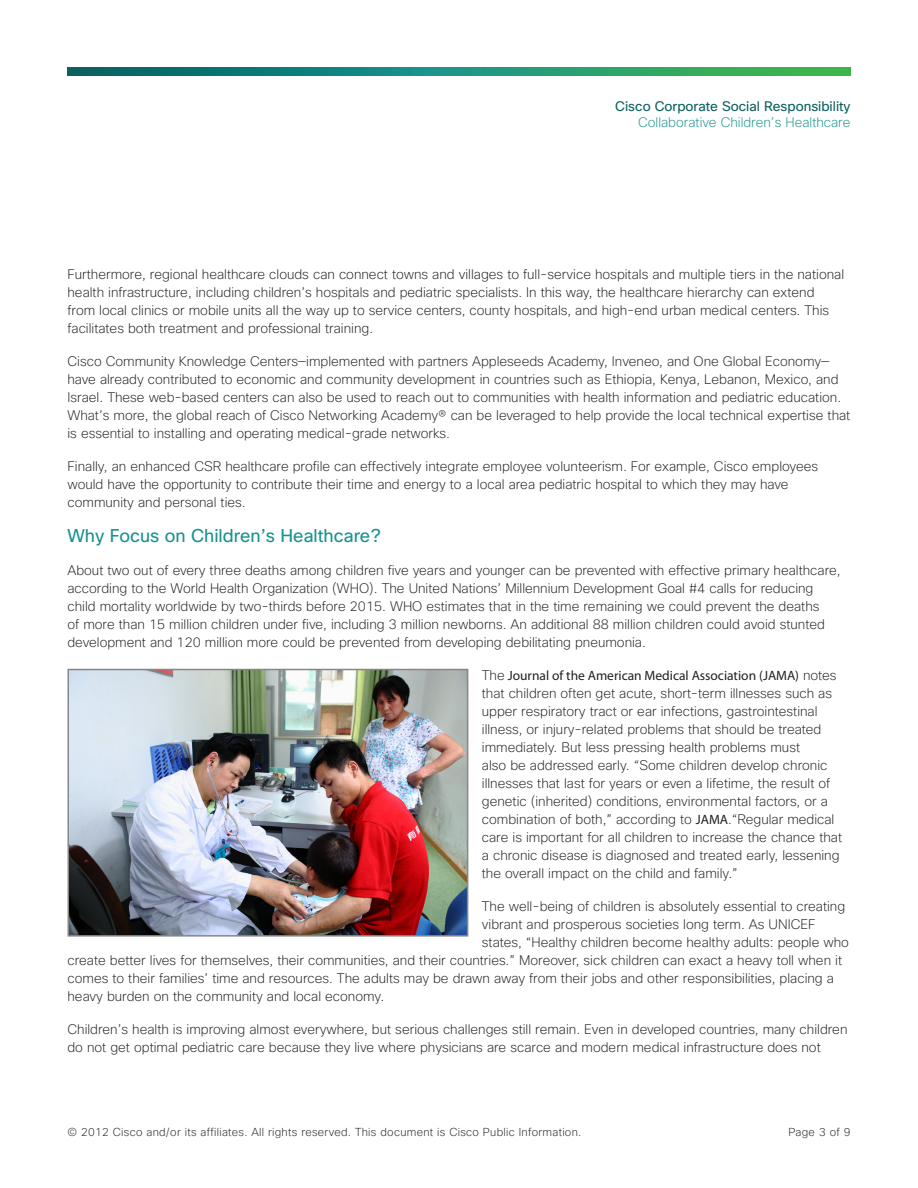
<style>
.page{position:relative;width:918px;height:1188px;background:#fff}
.page>*{position:absolute;margin:0;border:0;box-sizing:border-box;transform-origin:0 0}
.t1{font:18px "Cisco Sans";color:#19938f}
.t2{font:200 13.5px/18px "Cisco Sans";color:#231f20}
.t3{font:13.5px "Myriad Pro";color:#231f20}
.t4{font:13.5px "Cisco Sans";color:#0d605f}
.t5{font:200 13.5px "Cisco Sans";color:#19938f}
.t6{font:200 11.25px "Cisco Sans";letter-spacing:.025em;color:#231f20}
.s1{font-family:"Cisco Sans";font-weight:200}
.s2{font-family:"Myriad Pro";font-weight:400}
</style>
<div class="page">
<svg style="left:68px;top:68px;width:782px;height:8px;background:#1e906e"></svg>
<img style="left:71px;top:672px;width:394px;height:262px">
<div style="left:68px;top:669px;width:400px;height:268px;border:2px solid #878787"></div>
<p class="t4" style="left:615px;top:98px;width:237px">Cisco Corporate Social Responsibility</p>
<p class="t5" style="left:638px;top:114px;width:214px">Collaborative Children’s Healthcare</p>
<p class="t2" style="left:68px;top:265px;width:778px">Furthermore, regional healthcare clouds can connect towns and villages to full-service hospitals and multiple tiers in the national health infrastructure, including children’s hospitals and pediatric specialists. In this way, the healthcare hierarchy can extend from local clinics or mobile units all the way up to service centers, county hospitals, and high-end urban medical centers. This facilitates both treatment and professional training.</p>
<p class="t2" style="left:68px;top:352px;width:784px">Cisco Community Knowledge Centers—implemented with partners Appleseeds Academy, Inveneo, and One Global Economy— have already contributed to economic and community development in countries such as Ethiopia, Kenya, Lebanon, Mexico, and Israel. These web-based centers can also be used to reach out to communities with health information and pediatric education.<br>What’s more, the global reach of Cisco Networking Academy® can be leveraged to help provide the local technical expertise that is essential to installing and operating medical-grade networks.</p>
<p class="t2" style="left:68px;top:457px;width:752px">Finally, an enhanced CSR healthcare profile can effectively integrate employee volunteerism. For example, Cisco employees would have the opportunity to contribute their time and energy to a local area pediatric hospital to which they may have community and personal ties.</p>
<h1 class="t1" style="left:68px;top:524px;width:315px">Why Focus on Children’s Healthcare?</h1>
<p class="t2" style="left:68px;top:561px;width:775px">About two out of every three deaths among children five years and younger can be prevented with effective primary healthcare, according to the World Health Organization (WHO). The United Nations’ Millennium Development Goal #4 calls for reducing child mortality worldwide by two-thirds before 2015. WHO estimates that in the time remaining we could prevent the deaths<br>of more than 15 million children under five, including 3 million newborns. An additional 88 million children could avoid stunted development and 120 million more could be prevented from developing debilitating pneumonia.</p>
<p class="t3" style="left:482px;top:667px;width:356px"><span class="s1">The</span> Journal of the American Medical Association (JAMA) <span class="s1">notes</span></p>
<p class="t2" style="left:482px;top:684px;width:362px">that children often get acute, short-term illnesses such as upper respiratory tract or ear infections, gastrointestinal illness, or injury-related problems that should be treated immediately. But less pressing health problems must<br>also be addressed early. “Some children develop chronic illnesses that last for years or even a lifetime, the result of genetic (inherited) conditions, environmental factors, or a combination of both,” according to <span class="s2">JAMA</span>.“Regular medical care is important for all children to increase the chance that a chronic disease is diagnosed and treated early, lessening the overall impact on the child and family.”</p>
<p class="t2" style="left:482px;top:897px;width:365px">The well-being of children is absolutely essential to creating</p>
<p class="t2" style="left:482px;top:915px;width:335px">vibrant and prosperous societies long term. As UNICEF</p>
<p class="t2" style="left:482px;top:933px;width:369px">states, “Healthy children become healthy adults: people who</p>
<p class="t2" style="left:68px;top:951px;width:776px">create better lives for themselves, their communities, and their countries.” Moreover, sick children can exact a heavy toll when it</p>
<p class="t2" style="left:68px;top:969px;width:768px">comes to their families’ time and resources. The adults may be drawn away from their jobs and other responsibilities, placing a</p>
<p class="t2" style="left:68px;top:987px;width:318px">heavy burden on the community and local economy.</p>
<p class="t2" style="left:68px;top:1020px;width:781px">Children’s health is improving almost everywhere, but serious challenges still remain. Even in developed countries, many children do not get optimal pediatric care because they live where physicians are scarce and modern medical infrastructure does not</p>
<p class="t6" style="left:68px;top:1124px;width:515px">© 2012 Cisco and/or its affiliates. All rights reserved. This document is Cisco Public Information.</p>
<p class="t6" style="left:788px;top:1124px;width:64px">Page 3 of 9</p>
</div>
